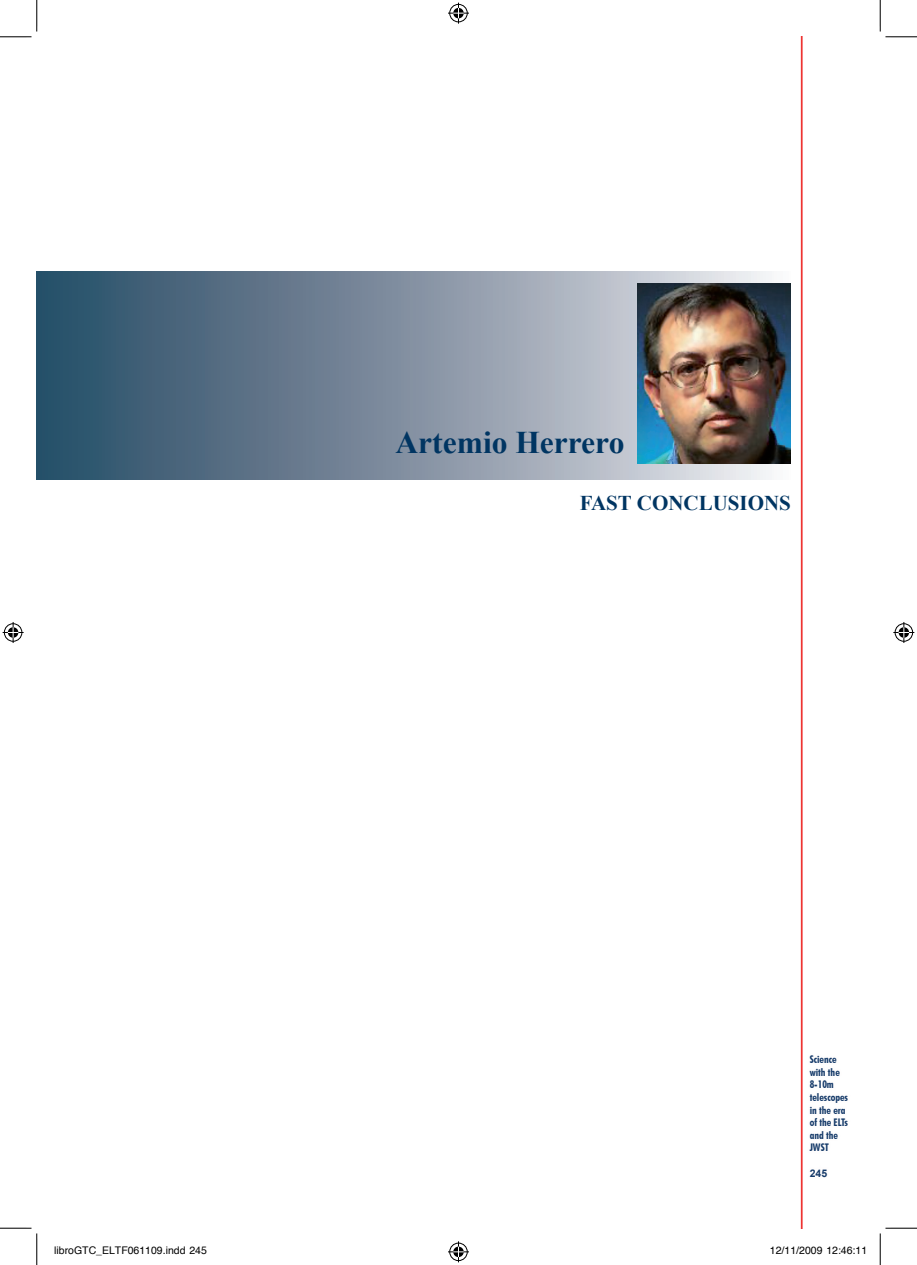
<style>
.page{position:relative;width:917px;height:1265px;background:#fff}
.page>*{position:absolute;margin:0;border:0;box-sizing:border-box;transform-origin:0 0}
.t1{font:700 31.5px "Times New Roman";color:#003562}
.t2{font:700 21px "Times New Roman";color:#003562}
.t3{font:700 condensed 10.5px/12.6px "Futura BT";color:#153a69}
.t4{font:10.5px "Helvetica";color:#000}
.t5{font:700 10.5px "Arial";color:#153a69}
</style>
<div class="page">
<hr style="left:801px;top:37px;width:1px;height:1190px;background:#ee3432">
<div style="left:37px;top:271px;width:754px;height:208px;background:linear-gradient(to right,#244763,#e8e4e8)"></div>
<img style="left:637px;top:283px;width:154px;height:180px">
<hr style="left:0;top:36px;width:32px;height:1px;background:#000">
<hr style="left:885px;top:36px;width:32px;height:1px;background:#000">
<hr style="left:0;top:1227px;width:32px;height:1px;background:#000">
<hr style="left:885px;top:1227px;width:32px;height:1px;background:#000">
<hr style="left:36px;top:0;width:1px;height:32px;background:#000">
<hr style="left:36px;top:1233px;width:1px;height:31px;background:#000">
<hr style="left:880px;top:0;width:1px;height:32px;background:#000">
<hr style="left:880px;top:1233px;width:1px;height:31px;background:#000">
<svg style="left:448px;top:3px;width:21px;height:21px"></svg>
<svg style="left:448px;top:1241px;width:21px;height:20px"></svg>
<svg style="left:3px;top:622px;width:21px;height:21px"></svg>
<svg style="left:893px;top:622px;width:21px;height:21px"></svg>
<h1 class="t1" style="left:395px;top:420px;width:230px">Artemio Herrero</h1>
<h2 class="t2" style="left:580px;top:488px;width:213px">FAST CONCLUSIONS</h2>
<p class="t3" style="left:810px;top:1052px;width:40px">Science with the<br>8-10m telescopes in the era of the ELTs and the<br>JWST</p>
<p class="t5" style="left:810px;top:1165px;width:19px">245</p>
<p class="t4" style="left:54px;top:1243px;width:154px">libroGTC_ELTF061109.indd 245</p>
<p class="t4" style="left:770px;top:1243px;width:99px">12/11/2009 12:46:11</p>
</div>
